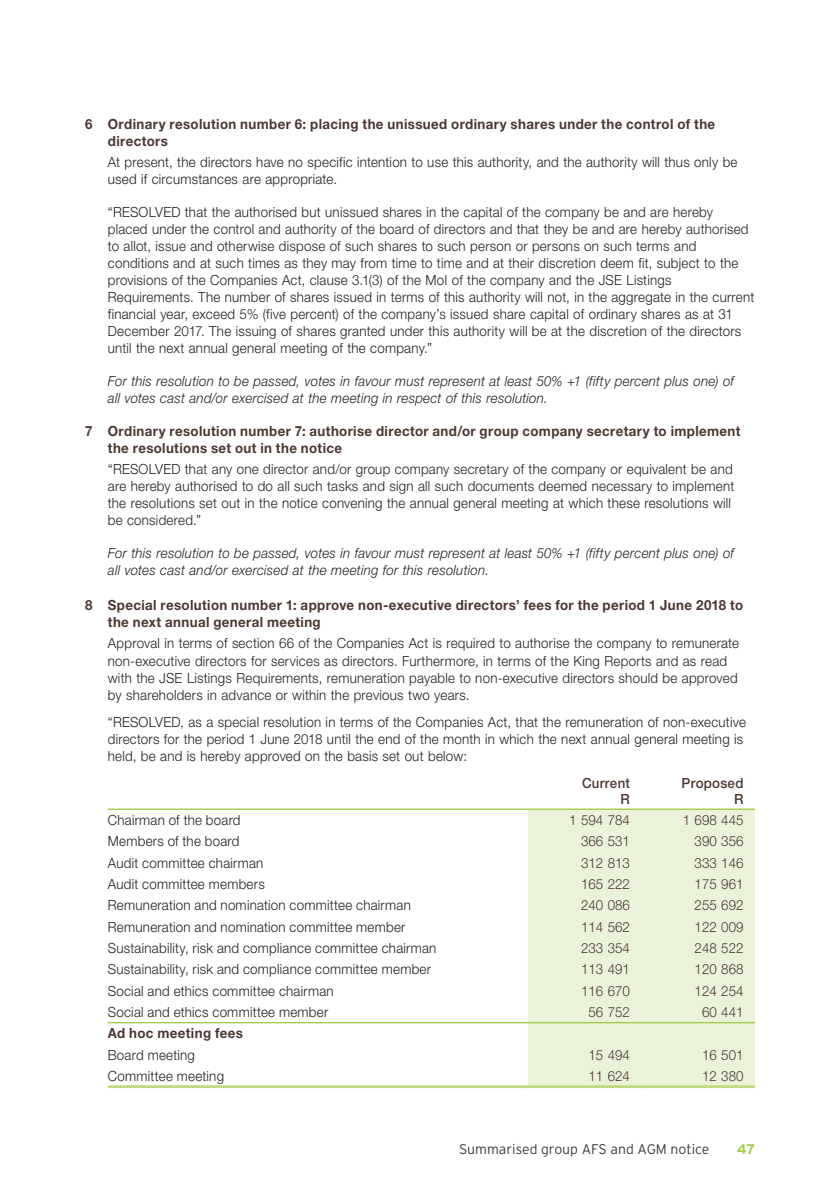
<style>
.page{position:relative;width:840px;height:1191px;background:#fff}
.page>*{position:absolute;margin:0;border:0;box-sizing:border-box;transform-origin:0 0}
.Table_figures{font:300 14px/17px "Helvetica Neue LT Std";letter-spacing:.02em;color:#231f20;scale:.95 1}
.Table_text{font:300 14px "Helvetica Neue LT Std";letter-spacing:.02em;color:#231f20;scale:.95 1}
.Table_Level_2{font:700 14px/17px "Helvetica Neue LT Std";letter-spacing:.03em;color:#4b3731;scale:.95 1}
.Table_figures-2{font:italic 300 14px/17px "Helvetica Neue LT Std";letter-spacing:.015em;color:#231f20;scale:.95 1}
.Table_figures-3{font:300 14px "Helvetica Neue LT Std";color:#4b3731;scale:.95 1}
.t1{font:300 14px "Interstate";color:#3e3e3f}
.Table_figures_Heads{font:500 14px "Helvetica Neue LT Std";letter-spacing:.02em;color:#4b3731;scale:.95 1}
.t2{font:700 14px "Interstate";color:#a3ce4b}
</style>
<div class="page">
<div style="left:527px;top:810px;width:227px;height:275px;background:#eaf3d9"></div>
<hr style="left:108px;top:808px;width:419px;height:2px;background:#a3ce4b">
<hr style="left:527px;top:808px;width:114px;height:2px;background:#a3ce4b">
<hr style="left:641px;top:808px;width:113px;height:2px;background:#a3ce4b">
<hr style="left:108px;top:1022px;width:419px;height:1px;background:#a3ce4b">
<hr style="left:527px;top:1022px;width:114px;height:1px;background:#a3ce4b">
<hr style="left:641px;top:1022px;width:113px;height:1px;background:#a3ce4b">
<hr style="left:108px;top:1085px;width:419px;height:3px;background:#beda82">
<hr style="left:527px;top:1085px;width:114px;height:3px;background:#beda82">
<hr style="left:641px;top:1085px;width:113px;height:3px;background:#beda82">
<p class="Table_Level_2" style="left:85px;top:115px;width:9px">6</p>
<p class="Table_Level_2" style="left:108px;top:115px;width:640px">Ordinary resolution number 6: placing the unissued ordinary shares under the control of the directors</p>
<p class="Table_figures" style="left:108px;top:154px;width:664px">At present, the directors have no specific intention to use this authority, and the authority will thus only be used if circumstances are appropriate.</p>
<p class="Table_figures" style="left:108px;top:203px;width:681px">“RESOLVED that the authorised but unissued shares in the capital of the company be and are hereby placed under the control and authority of the board of directors and that they be and are hereby authorised to allot, issue and otherwise dispose of such shares to such person or persons on such terms and conditions and at such times as they may from time to time and at their discretion deem fit, subject to the provisions of the Companies Act, clause 3.1(3) of the MoI of the company and the JSE Listings Requirements. The number of shares issued in terms of this authority will not, in the aggregate in the current financial year, exceed 5% (five percent) of the company’s issued share capital of ordinary shares as at 31<br>December 2017. The issuing of shares granted under this authority will be at the discretion of the directors until the next annual general meeting of the company.”</p>
<p class="Table_figures-2" style="left:108px;top:372px;width:660px">For this resolution to be passed, votes in favour must represent at least 50% +1 (fifty percent plus one) of all votes cast and/or exercised at the meeting in respect of this resolution.</p>
<p class="Table_Level_2" style="left:85px;top:422px;width:9px">7</p>
<p class="Table_Level_2" style="left:108px;top:422px;width:667px">Ordinary resolution number 7: authorise director and/or group company secretary to implement the resolutions set out in the notice</p>
<p class="Table_figures" style="left:108px;top:460px;width:660px">“RESOLVED that any one director and/or group company secretary of the company or equivalent be and are hereby authorised to do all such tasks and sign all such documents deemed necessary to implement the resolutions set out in the notice convening the annual general meeting at which these resolutions will be considered.”</p>
<p class="Table_figures-2" style="left:108px;top:544px;width:660px">For this resolution to be passed, votes in favour must represent at least 50% +1 (fifty percent plus one) of all votes cast and/or exercised at the meeting for this resolution.</p>
<p class="Table_Level_2" style="left:85px;top:596px;width:9px">8</p>
<p class="Table_Level_2" style="left:108px;top:596px;width:670px">Special resolution number 1: approve non-executive directors’ fees for the period 1 June 2018 to the next annual general meeting</p>
<p class="Table_figures" style="left:108px;top:634px;width:665px">Approval in terms of section 66 of the Companies Act is required to authorise the company to remunerate non-executive directors for services as directors. Furthermore, in terms of the King Reports and as read with the JSE Listings Requirements, remuneration payable to non-executive directors should be approved by shareholders in advance or within the previous two years.</p>
<p class="Table_figures" style="left:108px;top:712px;width:672px">“RESOLVED, as a special resolution in terms of the Companies Act, that the remuneration of non-executive directors for the period 1 June 2018 until the end of the month in which the next annual general meeting is held, be and is hereby approved on the basis set out below:</p>
<p class="Table_figures_Heads" style="left:581px;top:774px;width:52px">Current</p>
<p class="Table_figures_Heads" style="left:620px;top:790px;width:11px">R</p>
<p class="Table_figures_Heads" style="left:681px;top:774px;width:67px">Proposed</p>
<p class="Table_figures_Heads" style="left:733px;top:790px;width:11px">R</p>
<p class="Table_text" style="left:108px;top:811px;width:141px">Chairman of the board</p>
<p class="Table_figures-3" style="left:569px;top:811px;width:65px">1 594 784</p>
<p class="Table_figures-3" style="left:682px;top:811px;width:65px">1 698 445</p>
<p class="Table_text" style="left:108px;top:832px;width:140px">Members of the board</p>
<p class="Table_figures-3" style="left:580px;top:832px;width:53px">366 531</p>
<p class="Table_figures-3" style="left:694px;top:832px;width:53px">390 356</p>
<p class="Table_text" style="left:108px;top:854px;width:165px">Audit committee chairman</p>
<p class="Table_figures-3" style="left:580px;top:854px;width:53px">312 813</p>
<p class="Table_figures-3" style="left:694px;top:854px;width:53px">333 146</p>
<p class="Table_text" style="left:108px;top:875px;width:167px">Audit committee members</p>
<p class="Table_figures-3" style="left:580px;top:875px;width:53px">165 222</p>
<p class="Table_figures-3" style="left:694px;top:875px;width:53px">175 961</p>
<p class="Table_text" style="left:108px;top:896px;width:320px">Remuneration and nomination committee chairman</p>
<p class="Table_figures-3" style="left:580px;top:896px;width:53px">240 086</p>
<p class="Table_figures-3" style="left:694px;top:896px;width:53px">255 692</p>
<p class="Table_text" style="left:108px;top:918px;width:314px">Remuneration and nomination committee member</p>
<p class="Table_figures-3" style="left:580px;top:918px;width:53px">114 562</p>
<p class="Table_figures-3" style="left:694px;top:918px;width:53px">122 009</p>
<p class="Table_text" style="left:108px;top:939px;width:347px">Sustainability, risk and compliance committee chairman</p>
<p class="Table_figures-3" style="left:580px;top:939px;width:53px">233 354</p>
<p class="Table_figures-3" style="left:694px;top:939px;width:53px">248 522</p>
<p class="Table_text" style="left:108px;top:960px;width:341px">Sustainability, risk and compliance committee member</p>
<p class="Table_figures-3" style="left:580px;top:960px;width:53px">113 491</p>
<p class="Table_figures-3" style="left:694px;top:960px;width:53px">120 868</p>
<p class="Table_text" style="left:108px;top:982px;width:239px">Social and ethics committee chairman</p>
<p class="Table_figures-3" style="left:580px;top:982px;width:53px">116 670</p>
<p class="Table_figures-3" style="left:694px;top:982px;width:53px">124 254</p>
<p class="Table_text" style="left:108px;top:1003px;width:233px">Social and ethics committee member</p>
<p class="Table_figures-3" style="left:588px;top:1003px;width:45px">56 752</p>
<p class="Table_figures-3" style="left:701px;top:1003px;width:45px">60 441</p>
<p class="Table_Level_2" style="left:108px;top:1024px;width:144px">Ad hoc meeting fees</p>
<p class="Table_text" style="left:108px;top:1046px;width:93px">Board meeting</p>
<p class="Table_figures-3" style="left:588px;top:1046px;width:45px">15 494</p>
<p class="Table_figures-3" style="left:701px;top:1046px;width:45px">16 501</p>
<p class="Table_text" style="left:108px;top:1067px;width:124px">Committee meeting</p>
<p class="Table_figures-3" style="left:588px;top:1067px;width:45px">11 624</p>
<p class="Table_figures-3" style="left:701px;top:1067px;width:45px">12 380</p>
<p class="t1" style="left:459px;top:1141px;width:252px">Summarised group AFS and AGM notice</p>
<p class="t2" style="left:736px;top:1141px;width:20px">47</p>
</div>
